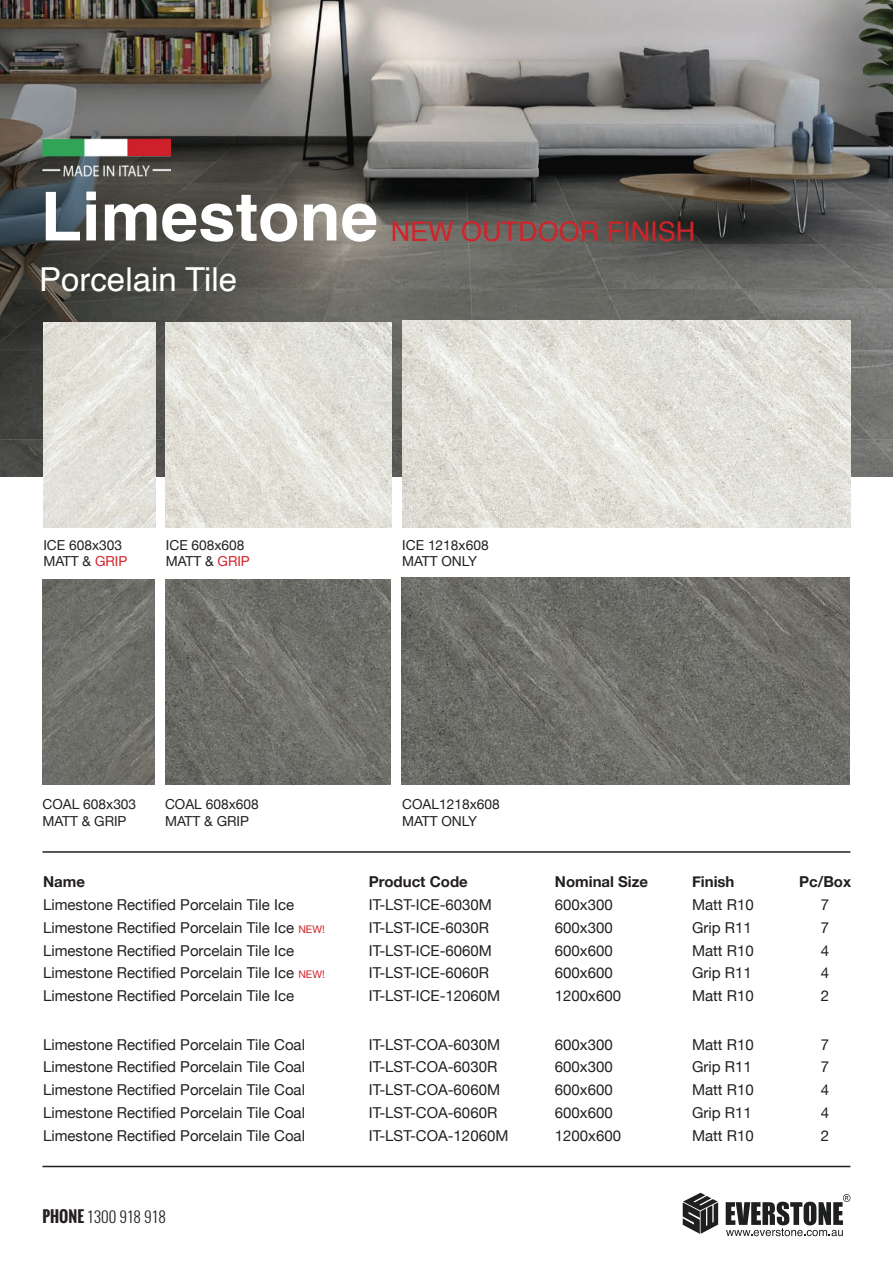
<style>
.page{position:relative;width:893px;height:1263px;background:#fff}
.page>*{position:absolute;margin:0;border:0;box-sizing:border-box;transform-origin:0 0}
.t1{font:700 67.5px "Helvetica";color:#fff}
.t2{font:33px "Helvetica";color:#fff}
.t3{font:27px "Helvetica";color:#d1232a}
.t4{font:300 15.45px "Oswald";color:#231f20}
.t5{font:15px "Helvetica Neue";color:#231f20}
.t6{font:700 15px "Helvetica Neue";color:#231f20}
.t7{font:13.8px/16.5px "Helvetica Neue";color:#231f20}
.s1{color:#d1232a}
.s2{font-size:10.5px;color:#d1232a}
.s3{font-weight:700}
</style>
<div class="page">
<img style="left:1px;top:1px;width:891px;height:475px">
<svg style="left:683px;top:1193px;width:167px;height:43px"></svg>
<hr style="left:43px;top:1166px;width:807px;height:1px;background:#231f20">
<hr style="left:43px;top:851px;width:807px;height:2px;background:#231f20">
<img style="left:42px;top:139px;width:129px;height:37px">
<img style="left:403px;top:321px;width:447px;height:206px">
<img style="left:43px;top:322px;width:112px;height:205px">
<img style="left:402px;top:578px;width:448px;height:206px">
<img style="left:165px;top:579px;width:226px;height:205px">
<img style="left:43px;top:579px;width:111px;height:205px">
<img style="left:166px;top:322px;width:226px;height:205px">
<h1 class="t1" style="left:41px;top:162px;width:339px">Limestone</h1>
<h2 class="t2" style="left:39px;top:254px;width:200px">Porcelain Tile</h2>
<h3 class="t3" style="left:391px;top:211px;width:306px">NEW OUTDOOR FINISH</h3>
<p class="t7" style="left:43px;top:538px;width:86px">ICE 608x303<br>MATT &amp; <span class="s1">GRIP</span></p>
<p class="t7" style="left:166px;top:538px;width:86px">ICE 608x608<br>MATT &amp; <span class="s1">GRIP</span></p>
<p class="t7" style="left:402px;top:538px;width:88px">ICE 1218x608<br>MATT ONLY</p>
<p class="t7" style="left:43px;top:797px;width:95px">COAL 608x303<br>MATT &amp; GRIP</p>
<p class="t7" style="left:165px;top:797px;width:95px">COAL 608x608<br>MATT &amp; GRIP</p>
<p class="t7" style="left:402px;top:797px;width:99px">COAL1218x608<br>MATT ONLY</p>
<p class="t6" style="left:43px;top:870px;width:43px">Name</p>
<p class="t6" style="left:369px;top:870px;width:100px">Product Code</p>
<p class="t6" style="left:555px;top:870px;width:95px">Nominal Size</p>
<p class="t6" style="left:692px;top:870px;width:44px">Finish</p>
<p class="t6" style="left:799px;top:870px;width:53px">Pc/Box</p>
<p class="t5" style="left:43px;top:894px;width:253px">Limestone Rectified Porcelain Tile Ice</p>
<p class="t5" style="left:369px;top:894px;width:125px">IT-LST-ICE-6030M</p>
<p class="t5" style="left:555px;top:894px;width:59px">600x300</p>
<p class="t5" style="left:692px;top:894px;width:63px">Matt R10</p>
<p class="t5" style="left:821px;top:894px;width:10px">7</p>
<p class="t5" style="left:43px;top:917px;width:283px">Limestone Rectified Porcelain Tile Ice <span class="s2">NEW!</span></p>
<p class="t5" style="left:369px;top:917px;width:122px">IT-LST-ICE-6030R</p>
<p class="t5" style="left:555px;top:917px;width:59px">600x300</p>
<p class="t5" style="left:692px;top:917px;width:61px">Grip R11</p>
<p class="t5" style="left:821px;top:917px;width:10px">7</p>
<p class="t5" style="left:43px;top:939px;width:253px">Limestone Rectified Porcelain Tile Ice</p>
<p class="t5" style="left:369px;top:939px;width:125px">IT-LST-ICE-6060M</p>
<p class="t5" style="left:555px;top:939px;width:59px">600x600</p>
<p class="t5" style="left:692px;top:939px;width:63px">Matt R10</p>
<p class="t5" style="left:821px;top:939px;width:10px">4</p>
<p class="t5" style="left:43px;top:962px;width:283px">Limestone Rectified Porcelain Tile Ice <span class="s2">NEW!</span></p>
<p class="t5" style="left:369px;top:962px;width:122px">IT-LST-ICE-6060R</p>
<p class="t5" style="left:555px;top:962px;width:59px">600x600</p>
<p class="t5" style="left:692px;top:962px;width:61px">Grip R11</p>
<p class="t5" style="left:821px;top:962px;width:10px">4</p>
<p class="t5" style="left:43px;top:985px;width:253px">Limestone Rectified Porcelain Tile Ice</p>
<p class="t5" style="left:369px;top:985px;width:133px">IT-LST-ICE-12060M</p>
<p class="t5" style="left:555px;top:985px;width:68px">1200x600</p>
<p class="t5" style="left:692px;top:985px;width:63px">Matt R10</p>
<p class="t5" style="left:821px;top:985px;width:10px">2</p>
<p class="t5" style="left:43px;top:1033px;width:263px">Limestone Rectified Porcelain Tile Coal</p>
<p class="t5" style="left:369px;top:1033px;width:133px">IT-LST-COA-6030M</p>
<p class="t5" style="left:555px;top:1033px;width:59px">600x300</p>
<p class="t5" style="left:692px;top:1033px;width:63px">Matt R10</p>
<p class="t5" style="left:821px;top:1033px;width:10px">7</p>
<p class="t5" style="left:43px;top:1056px;width:263px">Limestone Rectified Porcelain Tile Coal</p>
<p class="t5" style="left:369px;top:1056px;width:130px">IT-LST-COA-6030R</p>
<p class="t5" style="left:555px;top:1056px;width:59px">600x300</p>
<p class="t5" style="left:692px;top:1056px;width:61px">Grip R11</p>
<p class="t5" style="left:821px;top:1056px;width:10px">7</p>
<p class="t5" style="left:43px;top:1079px;width:263px">Limestone Rectified Porcelain Tile Coal</p>
<p class="t5" style="left:369px;top:1079px;width:133px">IT-LST-COA-6060M</p>
<p class="t5" style="left:555px;top:1079px;width:59px">600x600</p>
<p class="t5" style="left:692px;top:1079px;width:63px">Matt R10</p>
<p class="t5" style="left:821px;top:1079px;width:10px">4</p>
<p class="t5" style="left:43px;top:1102px;width:263px">Limestone Rectified Porcelain Tile Coal</p>
<p class="t5" style="left:369px;top:1102px;width:130px">IT-LST-COA-6060R</p>
<p class="t5" style="left:555px;top:1102px;width:59px">600x600</p>
<p class="t5" style="left:692px;top:1102px;width:61px">Grip R11</p>
<p class="t5" style="left:821px;top:1102px;width:10px">4</p>
<p class="t5" style="left:43px;top:1124px;width:263px">Limestone Rectified Porcelain Tile Coal</p>
<p class="t5" style="left:369px;top:1124px;width:141px">IT-LST-COA-12060M</p>
<p class="t5" style="left:555px;top:1124px;width:68px">1200x600</p>
<p class="t5" style="left:692px;top:1124px;width:63px">Matt R10</p>
<p class="t5" style="left:821px;top:1124px;width:10px">2</p>
<p class="t4" style="left:43px;top:1206px;width:125px"><span class="s3">PHONE</span> 1300 918 918</p>
</div>
